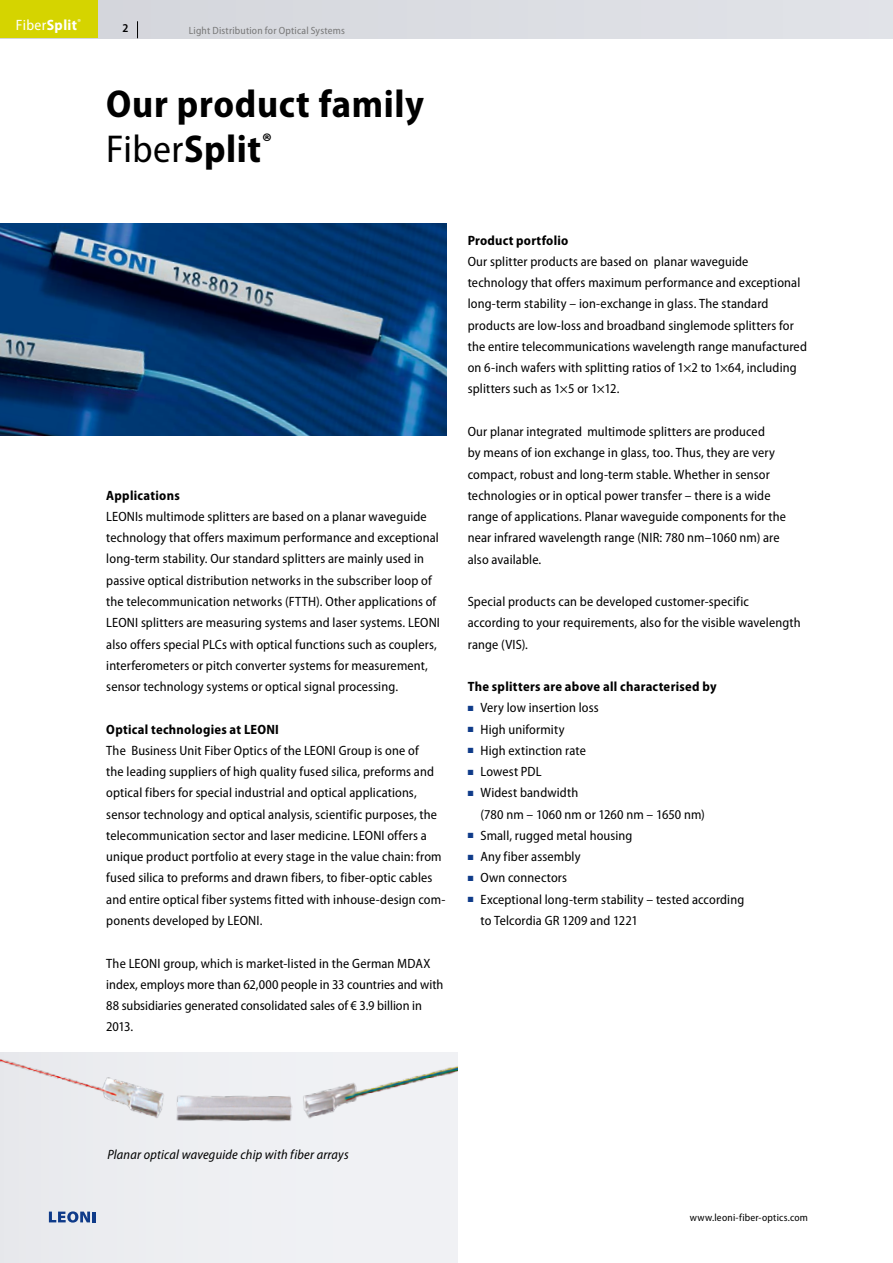
<style>
.page{position:relative;width:893px;height:1263px;background:#fff}
.page>*{position:absolute;margin:0;border:0;box-sizing:border-box;transform-origin:0 0}
.t1{font:700 semi-condensed 39px/45px "Myriad Pro";letter-spacing:.015em;color:#000}
.t2{font:semi-condensed 15px "Myriad Pro";letter-spacing:.02em;color:#fff}
.t3{font:semi-condensed 13.5px/21.3px "Myriad Pro";letter-spacing:.01em;color:#000}
.t4{font:700 semi-condensed 13.5px "Myriad Pro";letter-spacing:.02em;color:#000}
.t5{font:italic semi-condensed 13.5px "Myriad Pro";letter-spacing:.015em;color:#000}
.t6{font:600 semi-condensed 12px "Myriad Pro";color:#000}
.t7{font:semi-condensed 10.5px "Myriad Pro";letter-spacing:.02em;color:#787878}
.t8{font:semi-condensed 10.5px "Myriad Pro";letter-spacing:.02em;color:#000}
.s1{font-weight:700}
.s2{font-weight:400}
.s3{color:#0f3b89}
</style>
<div class="page">
<div style="left:0;top:1052px;width:458px;height:211px;background:#eef0f3"></div>
<svg style="left:49px;top:1211px;width:47px;height:11px"></svg>
<div style="left:0;top:0;width:893px;height:38px;background:#dbdde2"></div>
<svg style="left:137px;top:21px;width:1px;height:17px"></svg>
<div style="left:0;top:0;width:98px;height:38px;background:#d5d400"></div>
<img style="left:0;top:223px;width:446px;height:213px">
<img style="left:0;top:1058px;width:457px;height:64px">
<p class="t2" style="left:16px;top:15px;width:67px">Fiber<span class="s1">Split</span><sup>®</sup></p>
<p class="t6" style="left:122px;top:21px;width:7px">2</p>
<p class="t7" style="left:189px;top:24px;width:158px">Light Distribution for Optical Systems</p>
<h1 class="t1" style="left:106px;top:80px;width:319px">Our product family<br><span class="s2">Fiber</span>Split<sup>®</sup></h1>
<p class="t4" style="left:106px;top:486px;width:75px">Applications</p>
<p class="t3" style="left:106px;top:506px;width:335px">LEONIs multimode splitters are based on a planar waveguide technology that offers maximum performance and exceptional long-term stability. Our standard splitters are mainly used in passive optical distribution networks in the subscriber loop of the telecommunication networks (FTTH). Other applications of LEONI splitters are measuring systems and laser systems. LEONI also offers special PLCs with optical functions such as couplers, interferometers or pitch converter systems for measurement, sensor technology systems or optical signal processing.</p>
<p class="t4" style="left:106px;top:720px;width:174px">Optical technologies at LEONI</p>
<p class="t3" style="left:106px;top:739px;width:341px">The Business Unit Fiber Optics of the LEONI Group is one of<br>the leading suppliers of high quality fused silica, preforms and optical fibers for special industrial and optical applications, sensor technology and optical analysis, scientific purposes, the telecommunication sector and laser medicine. LEONI offers a unique product portfolio at every stage in the value chain: from fused silica to preforms and drawn fibers, to fiber-optic cables and entire optical fiber systems fitted with inhouse-design com&shy;ponents developed by LEONI.</p>
<p class="t3" style="left:106px;top:952px;width:339px">The LEONI group, which is market-listed in the German MDAX index, employs more than 62,000 people in 33 countries and with 88 subsidiaries generated consolidated sales of € 3.9 billion in 2013.</p>
<p class="t4" style="left:468px;top:231px;width:102px">Product portfolio</p>
<p class="t3" style="left:468px;top:250px;width:341px">Our splitter products are based on planar waveguide technology that offers maximum performance and exceptional long-term stability – ion-exchange in glass. The standard products are low-loss and broadband singlemode splitters for the entire telecommunications wavelength range manufactured on 6-inch wafers with splitting ratios of 1×2 to 1×64, including splitters such as 1×5 or 1×12.</p>
<p class="t3" style="left:468px;top:421px;width:320px">Our planar integrated multimode splitters are produced<br>by means of ion exchange in glass, too. Thus, they are very compact, robust and long-term stable. Whether in sensor technologies or in optical power transfer – there is a wide range of applications. Planar waveguide components for the near infrared wavelength range (NIR: 780 nm–1060 nm) are also available.</p>
<p class="t3" style="left:468px;top:591px;width:334px">Special products can be developed customer-specific according to your requirements, also for the visible wavelength range (VIS).</p>
<p class="t4" style="left:468px;top:678px;width:250px">The splitters are above all characterised by</p>
<p class="t3" style="left:468px;top:697px;width:132px"><span class="s3">■</span> Very low insertion loss</p>
<p class="t3" style="left:468px;top:718px;width:98px"><span class="s3">■</span> High uniformity</p>
<p class="t3" style="left:468px;top:739px;width:120px"><span class="s3">■</span> High extinction rate</p>
<p class="t3" style="left:468px;top:761px;width:75px"><span class="s3">■</span> Lowest PDL</p>
<p class="t3" style="left:480px;top:782px;width:226px;text-indent:-13px"><span class="s3">■</span> Widest bandwidth<br>(780 nm – 1060 nm or 1260 nm – 1650 nm)</p>
<p class="t3" style="left:468px;top:824px;width:166px"><span class="s3">■</span> Small, rugged metal housing</p>
<p class="t3" style="left:468px;top:846px;width:114px"><span class="s3">■</span> Any fiber assembly</p>
<p class="t3" style="left:468px;top:867px;width:101px"><span class="s3">■</span> Own connectors</p>
<p class="t3" style="left:480px;top:888px;width:265px;text-indent:-13px"><span class="s3">■</span> Exceptional long-term stability – tested according to Telcordia GR 1209 and 1221</p>
<p class="t5" style="left:107px;top:1146px;width:243px">Planar optical waveguide chip with fiber arrays</p>
<p class="t8" style="left:690px;top:1211px;width:120px">www.leoni-fiber-optics.com</p>
</div>
